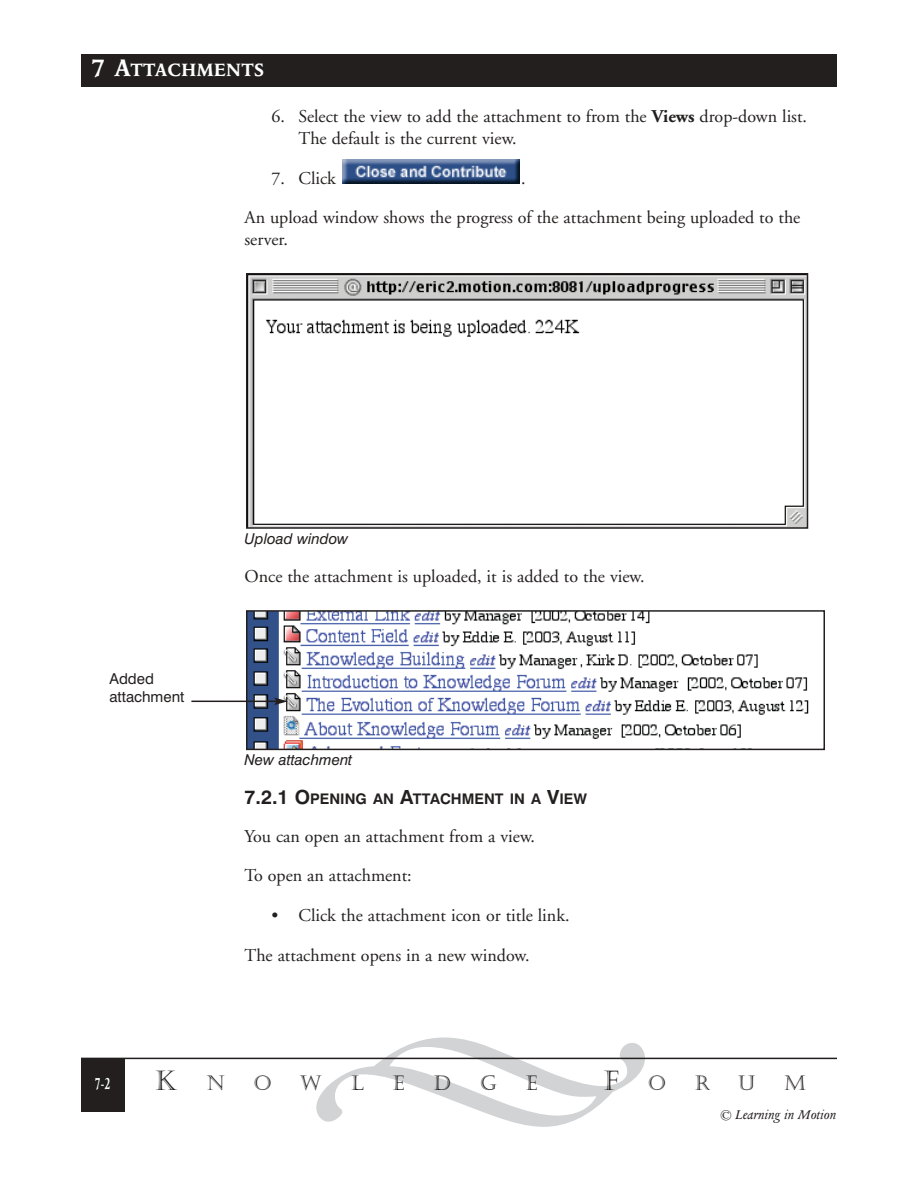
<style>
.page{position:relative;width:918px;height:1188px;background:#fff}
.page>*{position:absolute;margin:0;border:0;box-sizing:border-box;transform-origin:0 0}
.t1{font:27px "Castellar";color:#231f1f}
.t2{font:700 20.25px "Columbus";color:#fff}
.t3{font:20.25px "Castellar";color:#231f1f}
.t4{font:18px/21.6px "Adobe Garamond";color:#231f1f}
.t5{font:700 18px "Columbus";color:#fff;scale:.6 1}
.t6{font:italic 15px "Swiss 721 BT";color:#231f1f}
.t7{font:italic 15px "Columbus";color:#231f1f}
.t8{font:15px/18px "Swiss 721 BT";color:#231f1f}
.t9{font:700 14.7px "Swiss 721 BT";color:#231f1f}
.s1{font-size:27px}
.s2{font-weight:700}
.s3{font-size:19.5px}
.s4{font-size:20.25px}
</style>
<div class="page">
<div style="left:81px;top:54px;width:756px;height:32px;background:#231f1f"></div>
<div style="left:81px;top:1058px;width:43px;height:54px;background:#231f1f"></div>
<hr style="left:81px;top:1058px;width:756px;height:1px;background:#231f1f">
<img style="left:249px;top:613px;width:560px;height:134px">
<div style="left:246px;top:610px;width:579px;height:140px;border:2px solid #231f1f"></div>
<img style="left:249px;top:276px;width:556px;height:250px">
<div style="left:246px;top:273px;width:562px;height:256px;border:2px solid #231f1f"></div>
<img style="left:342px;top:159px;width:177px;height:25px">
<hr style="left:191px;top:701px;width:86px;height:1px;background:#231f1f">
<svg style="left:274px;top:698px;width:14px;height:7px"></svg>
<svg style="left:316px;top:1057px;width:329px;height:3px"></svg>
<p class="t2" style="left:91px;top:62px;width:175px"><span class="s1">7 A</span>TTACHMENTS</p>
<p class="t4" style="left:298px;top:108px;width:510px;text-indent:-27px">6. Select the view to add the attachment to from the <span class="s2">Views</span> drop-down list.<br>The default is the current view.</p>
<p class="t4" style="left:272px;top:169px;width:66px">7. Click</p>
<p class="t4" style="left:521px;top:169px;width:6px">.</p>
<p class="t4" style="left:244px;top:208px;width:557px">An upload window shows the progress of the attachment being uploaded to the server.</p>
<p class="t8" style="left:110px;top:671px;width:76px">Added attachment</p>
<p class="t6" style="left:244px;top:533px;width:105px">Upload window</p>
<p class="t4" style="left:244px;top:567px;width:402px">Once the attachment is uploaded, it is added to the view.</p>
<p class="t6" style="left:244px;top:755px;width:109px">New attachment</p>
<p class="t9" style="left:244px;top:794px;width:344px"><span class="s3">7.2.1 O</span>PENING AN <span class="s3">A</span>TTACHMENT IN A <span class="s3">V</span>IEW</p>
<p class="t4" style="left:244px;top:818px;width:292px;line-height:39.6px">You can open an attachment from a view.<br>To open an attachment:</p>
<p class="t4" style="left:272px;top:906px;width:300px">• Click the attachment icon or title link.</p>
<p class="t4" style="left:244px;top:946px;width:287px">The attachment opens in a new window.</p>
<p class="t5" style="left:95px;top:1076px;width:27px">7-2</p>
<h1 class="t1" style="left:155px;top:1065px;width:71px">K <span class="s4">N</span></h1>
<p class="t3" style="left:254px;top:1071px;width:19px">O</p>
<p class="t3" style="left:300px;top:1071px;width:24px">W</p>
<p class="t3" style="left:351px;top:1071px;width:14px">L</p>
<p class="t3" style="left:393px;top:1071px;width:13px">E</p>
<p class="t3" style="left:434px;top:1071px;width:19px">D</p>
<p class="t3" style="left:480px;top:1071px;width:18px">G</p>
<p class="t3" style="left:526px;top:1071px;width:13px">E</p>
<h1 class="t1" style="left:604px;top:1065px;width:64px">F <span class="s4">O</span></h1>
<p class="t3" style="left:695px;top:1071px;width:17px">R</p>
<p class="t3" style="left:738px;top:1071px;width:19px">U</p>
<p class="t3" style="left:785px;top:1071px;width:23px">M</p>
<p class="t7" style="left:720px;top:1108px;width:117px">© Learning in Motion</p>
</div>
